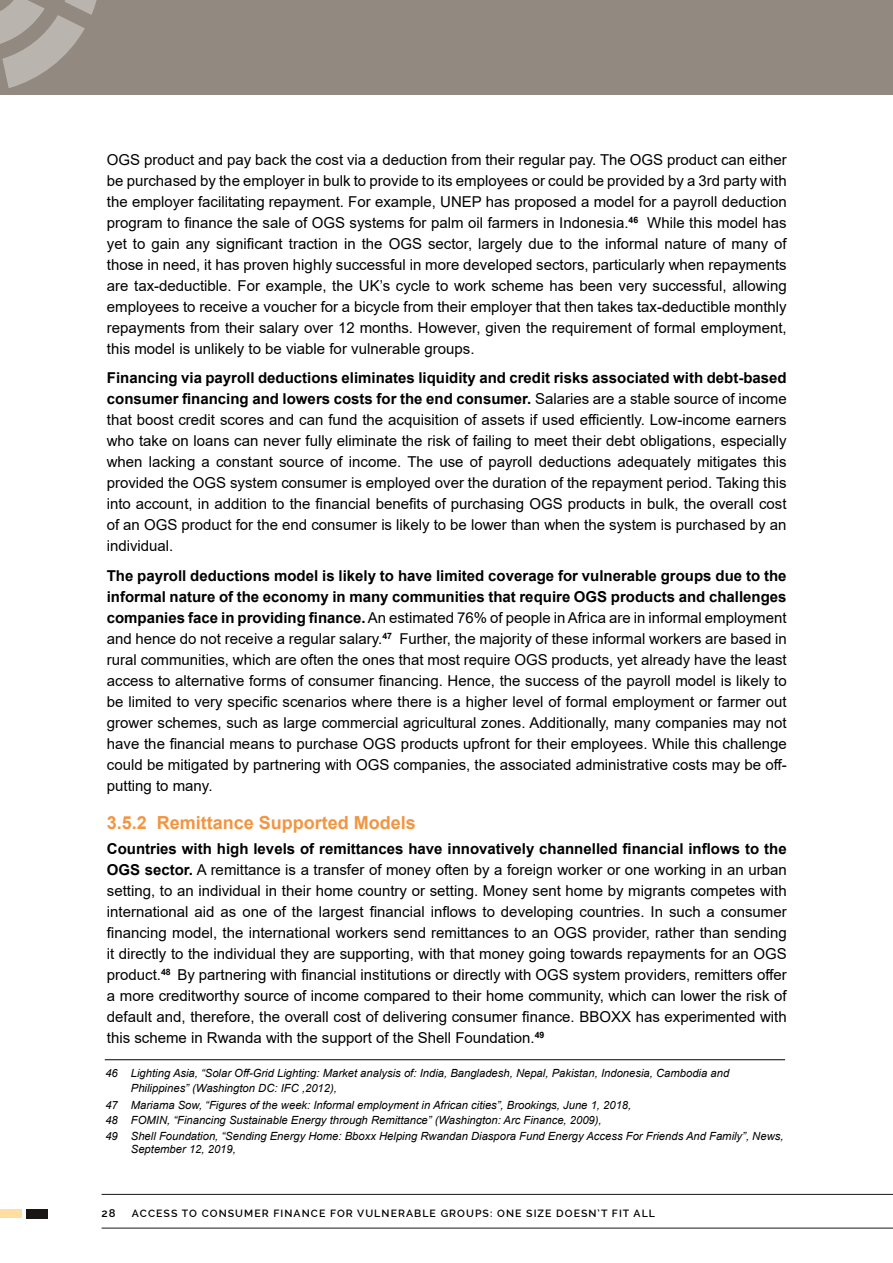
<style>
.page{position:relative;width:893px;height:1263px;background:#fff}
.page>*{position:absolute;margin:0;border:0;box-sizing:border-box;transform-origin:0 0}
.t1{font:700 18px "Arial";color:#f29541}
.t2{font:15px/21px "Arial";color:#000;text-align:justify}
.t3{font:italic 11.25px/15.6px "Arial";color:#000}
.t4{font:600 11.25px "Raleway";color:#000}
.t5{font:600 10.5px "Raleway";letter-spacing:.1em;color:#000}
.s1{font-weight:700}
</style>
<div class="page">
<hr style="left:105px;top:1059px;width:680px;height:1px;background:#000">
<div style="left:0;top:0;width:893px;height:94px;background:#928981"></div>
<svg style="left:0;top:0;width:97px;height:88px"></svg>
<hr style="left:102px;top:1228px;width:791px;height:1px;background:#191716">
<hr style="left:102px;top:1194px;width:791px;height:1px;background:#191716">
<div style="left:27px;top:1209px;width:21px;height:9px;background:#191716"></div>
<div style="left:0;top:1209px;width:21px;height:9px;background:#ffdfa0"></div>
<p class="t2" style="left:107px;top:149px;width:681px">OGS product and pay back the cost via a deduction from their regular pay. The OGS product can either be purchased by the employer in bulk to provide to its employees or could be provided by a 3rd party with the employer facilitating repayment. For example, UNEP has proposed a model for a payroll deduction program to finance the sale of OGS systems for palm oil farmers in Indonesia.<sup>46</sup> While this model has yet to gain any significant traction in the OGS sector, largely due to the informal nature of many of those in need, it has proven highly successful in more developed sectors, particularly when repayments are tax-deductible. For example, the UK’s cycle to work scheme has been very successful, allowing employees to receive a voucher for a bicycle from their employer that then takes tax-deductible monthly repayments from their salary over 12 months. However, given the requirement of formal employment, this model is unlikely to be viable for vulnerable groups.</p>
<p class="t2" style="left:107px;top:367px;width:681px"><span class="s1">Financing via payroll deductions eliminates liquidity and credit risks associated with debt-based consumer financing and lowers costs for the end consumer.</span> Salaries are a stable source of income that boost credit scores and can fund the acquisition of assets if used efficiently. Low-income earners who take on loans can never fully eliminate the risk of failing to meet their debt obligations, especially when lacking a constant source of income. The use of payroll deductions adequately mitigates this provided the OGS system consumer is employed over the duration of the repayment period. Taking this into account, in addition to the financial benefits of purchasing OGS products in bulk, the overall cost of an OGS product for the end consumer is likely to be lower than when the system is purchased by an individual.</p>
<p class="t2" style="left:107px;top:565px;width:682px"><span class="s1">The payroll deductions model is likely to have limited coverage for vulnerable groups due to the informal nature of the economy in many communities that require OGS products and challenges companies face in providing finance.</span>An estimated 76% of people inAfrica are in informal employment and hence do not receive a regular salary.<sup>47</sup> Further, the majority of these informal workers are based in rural communities, which are often the ones that most require OGS products, yet already have the least access to alternative forms of consumer financing. Hence, the success of the payroll model is likely to be limited to very specific scenarios where there is a higher level of formal employment or farmer out grower schemes, such as large commercial agricultural zones. Additionally, many companies may not have the financial means to purchase OGS products upfront for their employees. While this challenge could be mitigated by partnering with OGS companies, the associated administrative costs may be off&shy;putting to many.</p>
<p class="t1" style="left:107px;top:810px;width:311px">3.5.2 Remittance Supported Models</p>
<p class="t2" style="left:107px;top:838px;width:681px"><span class="s1">Countries with high levels of remittances have innovatively channelled financial inflows to the OGS sector.</span> A remittance is a transfer of money often by a foreign worker or one working in an urban setting, to an individual in their home country or setting. Money sent home by migrants competes with international aid as one of the largest financial inflows to developing countries. In such a consumer financing model, the international workers send remittances to an OGS provider, rather than sending it directly to the individual they are supporting, with that money going towards repayments for an OGS product.<sup>48</sup> By partnering with financial institutions or directly with OGS system providers, remitters offer a more creditworthy source of income compared to their home community, which can lower the risk of default and, therefore, the overall cost of delivering consumer finance. BBOXX has experimented with this scheme in Rwanda with the support of the Shell Foundation.<sup>49</sup></p>
<p class="t3" style="left:131px;top:1065px;width:600px;line-height:15px;text-indent:-26px">46 Lighting Asia, “Solar Off-Grid Lighting: Market analysis of: India, Bangladesh, Nepal, Pakistan, Indonesia, Cambodia and<br>Philippines” (Washington DC: IFC ,2012),</p>
<p class="t3" style="left:105px;top:1097px;width:680px">47 Mariama Sow, “Figures of the week: Informal employment in African cities”, Brookings, June 1, 2018,<br>48 FOMIN, “Financing Sustainable Energy through Remittance” (Washington: Arc Finance, 2009),<br>49 Shell Foundation, “Sending Energy Home: Bboxx Helping Rwandan Diaspora Fund Energy Access For Friends And Family”, News,</p>
<p class="t3" style="left:131px;top:1142px;width:107px">September 12, 2019,</p>
<p class="t4" style="left:102px;top:1206px;width:16px">28</p>
<p class="t5" style="left:132px;top:1207px;width:525px">ACCESS TO CONSUMER FINANCE FOR VULNERABLE GROUPS: ONE SIZE DOESN’T FIT ALL</p>
</div>
